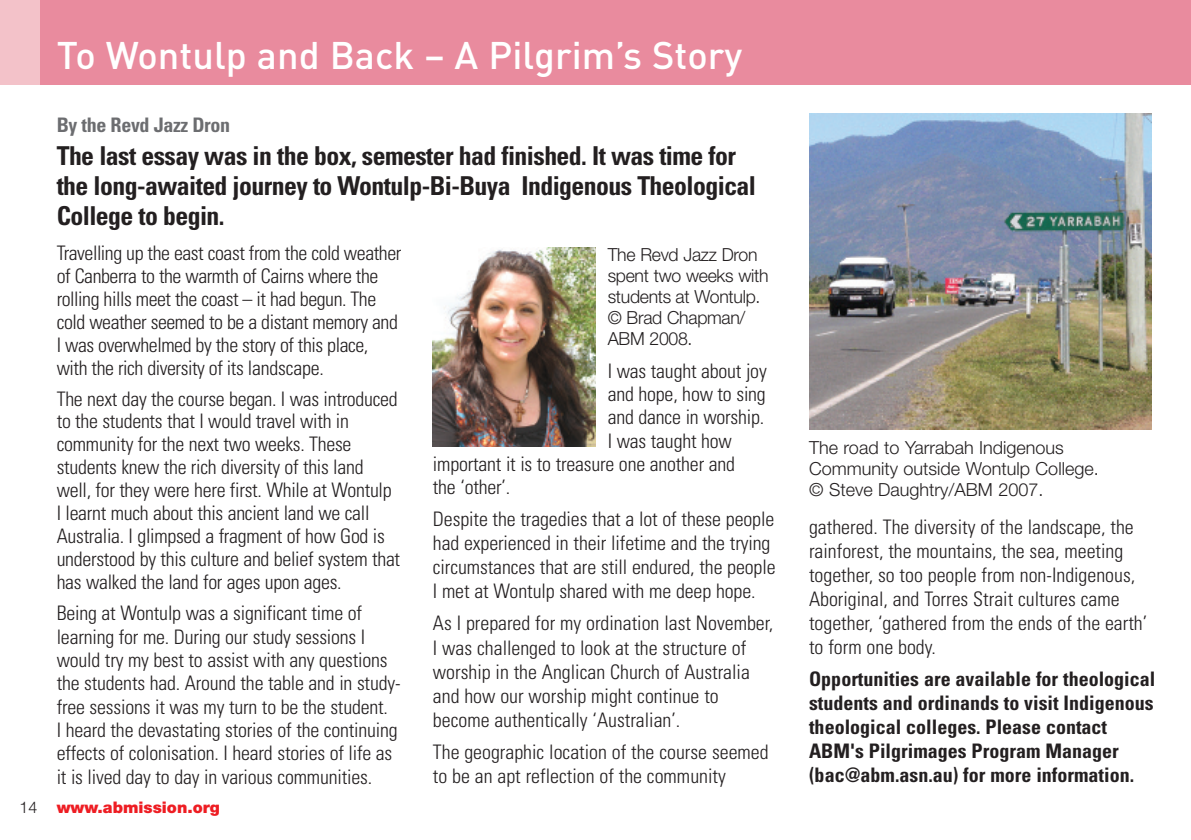
<style>
.page{position:relative;width:1191px;height:840px;background:#fff}
.page>*{position:absolute;margin:0;border:0;box-sizing:border-box;transform-origin:0 0}
.t1{font:500 38px "DIN Pro";color:#fff}
.t2{font:700 condensed 26px/30px "Univers";letter-spacing:-.02em;color:#231f20}
.t3{font:300 condensed 20px/24px "Univers";letter-spacing:-.01em;color:#231f20}
.t4{font:700 condensed 20px/24px "Univers";color:#231f20}
.t5{font:700 condensed 20px "Univers";letter-spacing:-.02em;color:#6c6d70}
.t6{font:300 18px/21px "Helvetica Neue";color:#231f20}
.t7{font:900 16px "Helvetica Neue";color:#ee1d23}
.s1{font-weight:300;color:#231f20}
</style>
<div class="page">
<div style="left:0;top:0;width:1191px;height:85px;background:#e98b9e"></div>
<div style="left:0;top:0;width:40px;height:85px;background:#f3c2c9"></div>
<img style="left:433px;top:248px;width:163px;height:198px">
<img style="left:809px;top:113px;width:342px;height:316px">
<h1 class="t1" style="left:57px;top:42px;width:687px">To Wontulp and Back – A Pilgrim’s Story</h1>
<p class="t5" style="left:57px;top:118px;width:175px">By the Revd Jazz Dron</p>
<h2 class="t2" style="left:57px;top:143px;width:701px">The last essay was in the box, semester had finished. It was time for the long-awaited journey to Wontulp-Bi-Buya Indigenous Theological<br>College to begin.</h2>
<p class="t6" style="left:608px;top:245px;width:162px">The Revd Jazz Dron spent two weeks with students at Wontulp. © Brad Chapman/<br>ABM 2008.</p>
<p class="t3" style="left:57px;top:243px;width:346px;line-height:22.8px">Travelling up the east coast from the cold weather of Canberra to the warmth of Cairns where the rolling hills meet the coast – it had begun. The cold weather seemed to be a distant memory and I was overwhelmed by the story of this place, with the rich diversity of its landscape.</p>
<p class="t3" style="left:57px;top:388px;width:345px;line-height:23px">The next day the course began. I was introduced to the students that I would travel with in community for the next two weeks. These students knew the rich diversity of this land well, for they were here first. While at Wontulp I learnt much about this ancient land we call Australia. I glimpsed a fragment of how God is understood by this culture and belief system that has walked the land for ages upon ages.</p>
<p class="t3" style="left:57px;top:603px;width:345px;line-height:23.4px">Being at Wontulp was a significant time of learning for me. During our study sessions I would try my best to assist with any questions the students had. Around the table and in study&shy;free sessions it was my turn to be the student.<br>I heard the devastating stories of the continuing effects of colonisation. I heard stories of life as it is lived day to day in various communities.</p>
<p class="t3" style="left:608px;top:360px;width:161px">I was taught about joy</p>
<p class="t3" style="left:608px;top:383px;width:160px">and hope, how to sing</p>
<p class="t3" style="left:608px;top:407px;width:158px">and dance in worship.</p>
<p class="t3" style="left:608px;top:430px;width:126px">I was taught how</p>
<p class="t3" style="left:433px;top:453px;width:304px">important it is to treasure one another and</p>
<p class="t3" style="left:433px;top:476px;width:79px">the ‘other’.</p>
<p class="t3" style="left:433px;top:508px;width:344px">Despite the tragedies that a lot of these people had experienced in their lifetime and the trying circumstances that are still endured, the people I met at Wontulp shared with me deep hope.</p>
<p class="t3" style="left:433px;top:612px;width:342px">As I prepared for my ordination last November, I was challenged to look at the structure of worship in the Anglican Church of Australia and how our worship might continue to become authentically ‘Australian’.</p>
<p class="t3" style="left:433px;top:740px;width:337px">The geographic location of the course seemed to be an apt reflection of the community</p>
<p class="t7" style="left:19px;top:801px;width:202px"><span class="s1">14</span> www.abmission.org</p>
<p class="t6" style="left:809px;top:438px;width:291px">The road to Yarrabah Indigenous<br>Community outside Wontulp College. © Steve Daughtry/ABM 2007.</p>
<p class="t3" style="left:809px;top:516px;width:340px">gathered. The diversity of the landscape, the rainforest, the mountains, the sea, meeting together, so too people from non-Indigenous, Aboriginal, and Torres Strait cultures came together, ‘gathered from the ends of the earth’ to form one body.</p>
<p class="t4" style="left:809px;top:668px;width:348px">Opportunities are available for theological students and ordinands to visit Indigenous theological colleges. Please contact ABM's Pilgrimages Program Manager (bac@abm.asn.au) for more information.</p>
</div>
